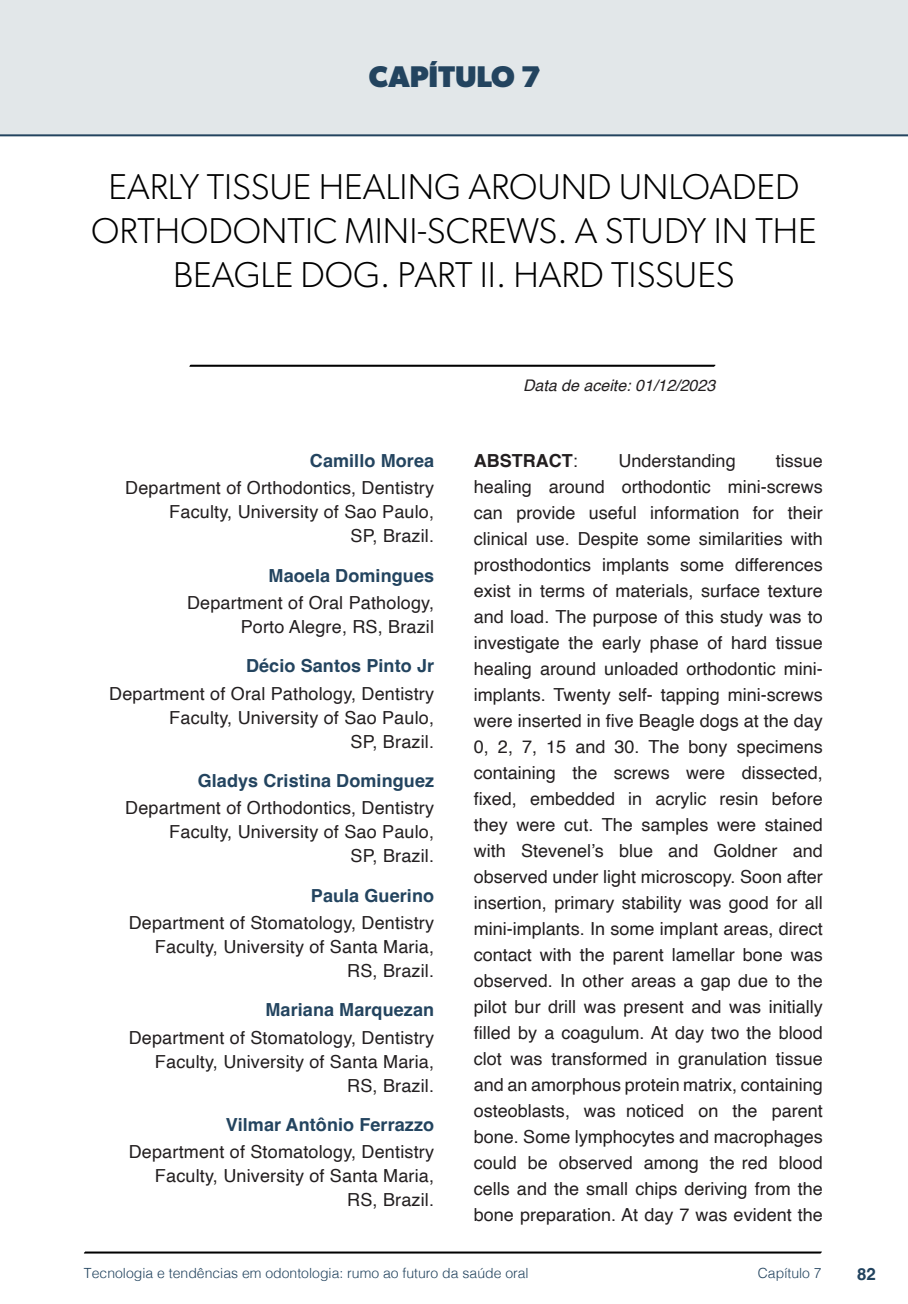
<style>
.page{position:relative;width:908px;height:1304px;background:#fff}
.page>*{position:absolute;margin:0;border:0;box-sizing:border-box;transform-origin:0 0}
.t1{font:300 36px/44px "Gibson";color:#000;text-align:center}
.t2{font:700 30px "Gibson";color:#23445f}
.t3{font:18px/26px "Helvetica";letter-spacing:.01em;color:#231f20;text-align:right}
.t4{font:700 18px "Helvetica";letter-spacing:.005em;color:#23445f}
.t5{font:700 18px "Helvetica";color:#231f20}
.t6{font:700 16.8px "Helvetica";color:#23445f}
.t7{font:italic 16px "Helvetica";color:#231f20}
.t8{font:300 14px "Helvetica";color:#23445f}
.s1{font-weight:400}
</style>
<div class="page">
<svg style="left:84px;top:1251px;width:737px;height:3px;background:#515151"></svg>
<svg style="left:189px;top:364px;width:526px;height:3px;background:#4f4f4f"></svg>
<div style="left:0;top:0;width:907px;height:136px;background:#e2e7e9"></div>
<div style="left:44px;top:72px;width:68px;height:61px;background:#e2e7e9"></div>
<h2 class="t2" style="left:369px;top:58px;width:173px">CAPÍTULO 7</h2>
<h1 class="t1" style="left:91px;top:164px;width:727px">EARLY TISSUE HEALING AROUND UNLOADED<br>ORTHODONTIC MINI-SCREWS. A STUDY IN THE<br>BEAGLE DOG. PART II. HARD TISSUES</h1>
<p class="t4" style="left:310px;top:450px;width:126px">Camillo Morea</p>
<p class="t3" style="left:125px;top:477px;width:310px;line-height:24px">Department of Orthodontics, Dentistry<br>Faculty, University of Sao Paulo,<br>SP, Brazil.</p>
<p class="t4" style="left:268px;top:564px;width:167px">Maoela Domingues</p>
<p class="t3" style="left:187px;top:591px;width:248px;line-height:24px">Department of Oral Pathology,<br>Porto Alegre, RS, Brazil</p>
<p class="t4" style="left:246px;top:655px;width:189px">Décio Santos Pinto Jr</p>
<p class="t3" style="left:109px;top:682px;width:326px;line-height:24px">Department of Oral Pathology, Dentistry<br>Faculty, University of Sao Paulo,<br>SP, Brazil.</p>
<p class="t4" style="left:197px;top:770px;width:238px">Gladys Cristina Dominguez</p>
<p class="t3" style="left:125px;top:797px;width:310px;line-height:24px">Department of Orthodontics, Dentistry<br>Faculty, University of Sao Paulo,<br>SP, Brazil.</p>
<p class="t4" style="left:311px;top:884px;width:125px">Paula Guerino</p>
<p class="t3" style="left:129px;top:911px;width:307px;line-height:24px">Department of Stomatology, Dentistry<br>Faculty, University of Santa Maria,<br>RS, Brazil.</p>
<p class="t4" style="left:265px;top:999px;width:170px">Mariana Marquezan</p>
<p class="t3" style="left:129px;top:1026px;width:307px;line-height:24px">Department of Stomatology, Dentistry<br>Faculty, University of Santa Maria,<br>RS, Brazil.</p>
<p class="t4" style="left:226px;top:1114px;width:210px">Vilmar Antônio Ferrazzo</p>
<p class="t3" style="left:129px;top:1141px;width:307px;line-height:24px">Department of Stomatology, Dentistry<br>Faculty, University of Santa Maria,<br>RS, Brazil.</p>
<p class="t7" style="left:523px;top:373px;width:194px">Data de aceite: 01/12/2023</p>
<p class="t5" style="left:473px;top:450px;width:105px">ABSTRACT<span class="s1">:</span></p>
<p class="t3" style="left:618px;top:448px;width:119px">Understanding</p>
<p class="t3" style="left:473px;top:448px;width:350px;text-align:justify;text-indent:302px">tissue healing around orthodontic mini-screws can provide useful information for their clinical use. Despite some similarities with prosthodontics implants some differences exist in terms of materials, surface texture and load. The purpose of this study was to investigate the early phase of hard tissue healing around unloaded orthodontic mini&shy;implants. Twenty self- tapping mini-screws were inserted in five Beagle dogs at the day 0, 2, 7, 15 and 30. The bony specimens containing the screws were dissected, fixed, embedded in acrylic resin before they were cut. The samples were stained with Stevenel’s blue and Goldner and observed under light microscopy. Soon after insertion, primary stability was good for all mini-implants. In some implant areas, direct contact with the parent lamellar bone was observed. In other areas a gap due to the pilot bur drill was present and was initially filled by a coagulum. At day two the blood clot was transformed in granulation tissue and an amorphous protein matrix, containing osteoblasts, was noticed on the parent bone. Some lymphocytes and macrophages could be observed among the red blood cells and the small chips deriving from the bone preparation. At day 7 was evident the</p>
<p class="t8" style="left:84px;top:1261px;width:446px">Tecnologia e tendências em odontologia: rumo ao futuro da saúde oral</p>
<p class="t8" style="left:757px;top:1261px;width:65px">Capítulo 7</p>
<p class="t6" style="left:856px;top:1264px;width:20px">82</p>
</div>
